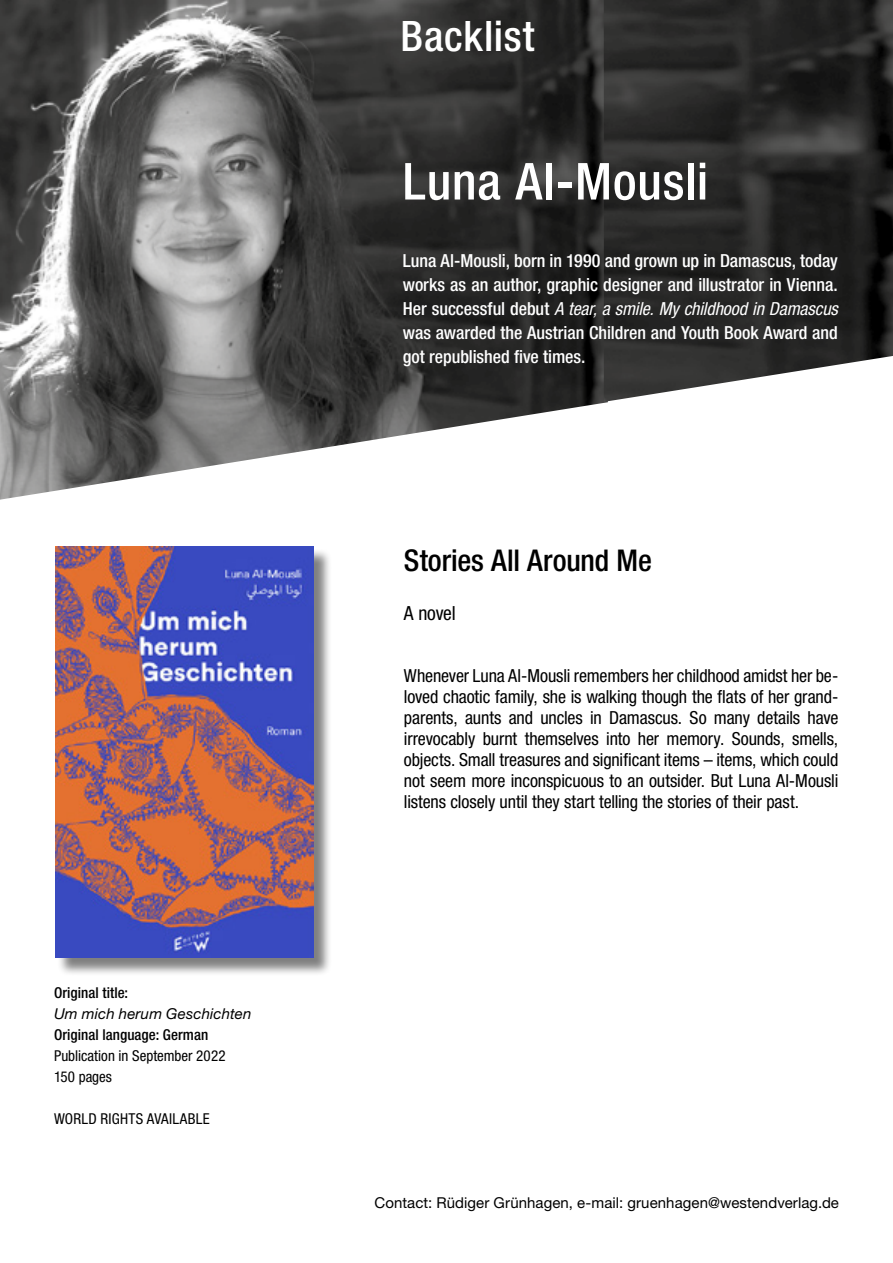
<style>
.page{position:relative;width:893px;height:1263px;background:#fff}
.page>*{position:absolute;margin:0;border:0;box-sizing:border-box;transform-origin:0 0}
.t1{font:500 condensed 51px "Helvetica Neue LT Std";letter-spacing:.015em;color:#fff}
.t2{font:500 condensed 42px "Helvetica Neue LT Std";letter-spacing:.015em;color:#fff}
.t3{font:500 condensed 30px "Helvetica Neue LT Std";letter-spacing:-.005em;color:#000}
.t4{font:condensed 19.5px "Helvetica Neue LT Std";letter-spacing:-.015em;color:#000}
.t5{font:condensed 18px/21px "Helvetica Neue LT Std";letter-spacing:-.005em;color:#000;text-align:justify}
.t6{font:500 condensed 18px/24px "Helvetica Neue LT Std";letter-spacing:-.005em;color:#fff;text-align:justify}
.t7{font:15px "Helvetica Neue LT Std";letter-spacing:.005em;color:#000}
.t8{font:condensed 15px/21px "Helvetica Neue LT Std";letter-spacing:.005em;color:#000}
.t9{font:500 condensed 15px "Helvetica Neue LT Std";letter-spacing:.005em;color:#000}
.t10{font:italic 15px "Helvetica Neue LT Std";letter-spacing:.01em;color:#000}
.s1{font-weight:400;font-style:italic}
</style>
<div class="page">
<img style="left:0;top:0;width:608px;height:500px">
<div style="left:57px;top:549px;width:274px;height:426px;background:#000;opacity:.5"></div>
<img style="left:55px;top:547px;width:258px;height:410px">
<img style="left:604px;top:0;width:289px;height:402px">
<p class="t9" style="left:54px;top:984px;width:76px">Original title:</p>
<p class="t10" style="left:54px;top:1005px;width:199px">Um mich herum Geschichten</p>
<p class="t9" style="left:54px;top:1026px;width:156px">Original language: German</p>
<p class="t8" style="left:54px;top:1045px;width:173px">Publication in September 2022<br>150 pages</p>
<p class="t8" style="left:54px;top:1108px;width:157px">WORLD RIGHTS AVAILABLE</p>
<h2 class="t2" style="left:400px;top:11px;width:136px">Backlist</h2>
<h1 class="t1" style="left:403px;top:151px;width:307px">Luna Al-Mousli</h1>
<p class="t6" style="left:403px;top:248px;width:437px">Luna Al-Mousli, born in 1990 and grown up in Damascus, today works as an author, graphic designer and illustrator in Vienna.<br>Her successful debut <span class="s1">A tear, a smile. My childhood in Damascus </span>was awarded the Austrian Children and Youth Book Award and got republished five times.</p>
<h3 class="t3" style="left:404px;top:542px;width:249px">Stories All Around Me</h3>
<p class="t4" style="left:404px;top:601px;width:53px">A novel</p>
<p class="t5" style="left:404px;top:665px;width:436px">Whenever Luna Al-Mousli remembers her childhood amidst her be&shy;loved chaotic family, she is walking though the flats of her grand&shy;parents, aunts and uncles in Damascus. So many details have irrevocably burnt themselves into her memory. Sounds, smells, objects. Small treasures and significant items – items, which could not seem more inconspicuous to an outsider. But Luna Al-Mousli listens closely until they start telling the stories of their past.</p>
<p class="t7" style="left:374px;top:1194px;width:466px">Contact: Rüdiger Grünhagen, e-mail: gruenhagen@westendverlag.de</p>
</div>
